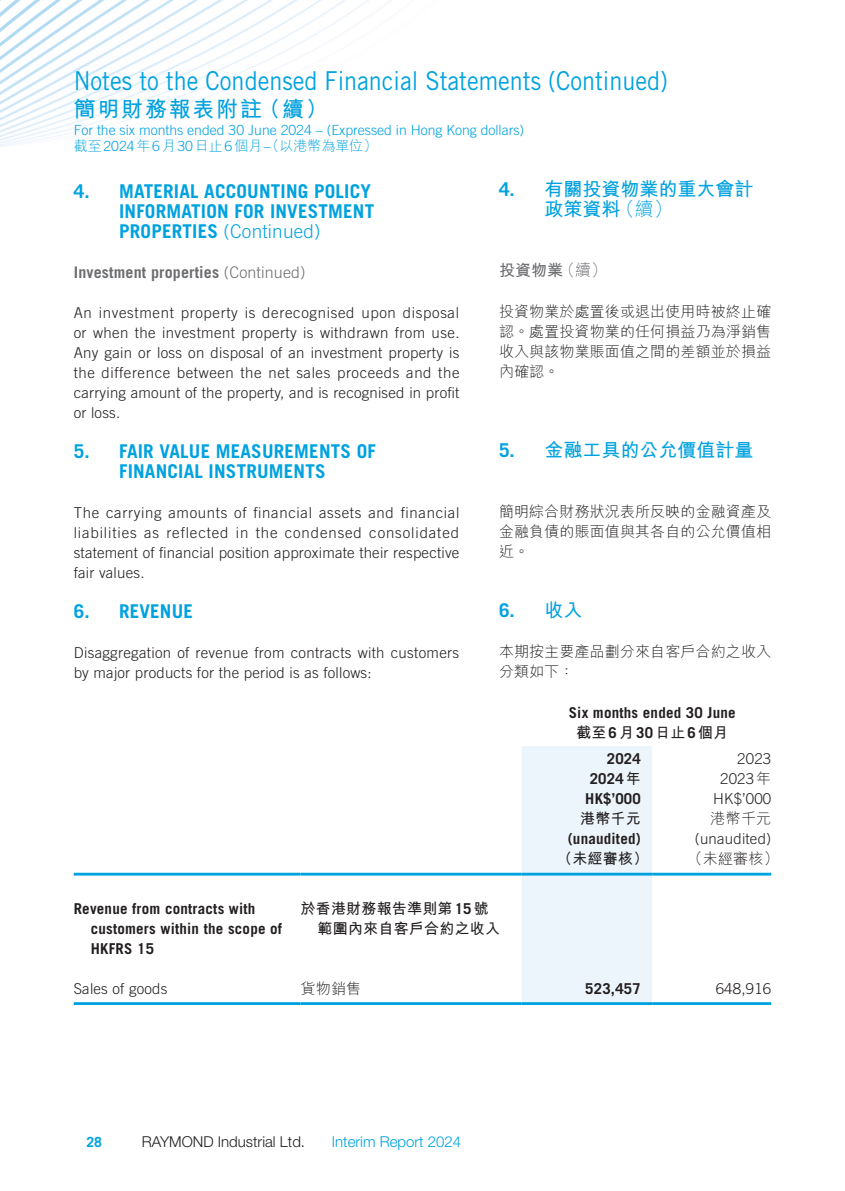
<style>
.page{position:relative;width:845px;height:1191px;background:#fff}
.page>*{position:absolute;margin:0;border:0;box-sizing:border-box;transform-origin:0 0}
.t1{font:26px "Trade Gothic LT Std";color:#00a2df;scale:.9 1}
.t2{font:700 22px "M Hei HK";letter-spacing:.08em;color:#00a2df}
.t3{font:700 19px/20px "Trade Gothic LT Std";letter-spacing:.01em;color:#00a2df}
.t4{font:700 19px/20px "M Hei HK";color:#00a2df}
.t5{font:700 16px "Trade Gothic LT Std";letter-spacing:.01em;color:#6c6d70}
.t6{font:700 16px "M Hei HK";color:#6c6d70}
.t7{font:300 15px/20px "Trade Gothic LT Std";letter-spacing:.015em;color:#231f20;text-align:justify}
.t8{font:300 15px/20px "M Hei HK";letter-spacing:.01em;color:#231f20;text-align:justify}
.t9{font:700 15px/20px "Trade Gothic LT Std";letter-spacing:.015em;color:#231f20}
.t10{font:700 15px/20px "M Hei HK";letter-spacing:.015em;color:#231f20}
.t11{font:300 15px "Helvetica Neue LT Pro";color:#231f20}
.t12{font:300 15px "Helvetica Neue LT Pro";color:#00a2df}
.t13{font:300 14px "Trade Gothic LT Std";color:#00a2df}
.t14{font:300 14px "M Hei HK";color:#00a2df}
.t15{font:700 14px "Trade Gothic LT Std";color:#00a2df}
.s1{font-family:"Trade Gothic LT Std"}
.s2{font-weight:300}
.s3{font-family:"M Hei HK"}
</style>
<div class="page">
<img style="left:0;top:0;width:772px;height:1005px">
<div style="left:522px;top:746px;width:130px;height:256px;background:#edf5fc"></div>
<hr style="left:74px;top:872px;width:226px;height:3px;background:#00a2df">
<hr style="left:300px;top:872px;width:222px;height:3px;background:#00a2df">
<hr style="left:522px;top:872px;width:130px;height:3px;background:#00a2df">
<hr style="left:652px;top:872px;width:119px;height:3px;background:#00a2df">
<hr style="left:74px;top:1002px;width:226px;height:3px;background:#00a2df">
<hr style="left:300px;top:1002px;width:222px;height:3px;background:#00a2df">
<hr style="left:522px;top:1002px;width:130px;height:3px;background:#00a2df">
<hr style="left:652px;top:1002px;width:119px;height:3px;background:#00a2df">
<h1 class="t1" style="left:74px;top:65px;width:662px">Notes to the Condensed Financial Statements (Continued)</h1>
<h2 class="t2" style="left:74px;top:93px;width:256px">簡明財務報表附註（續）</h2>
<p class="t13" style="left:74px;top:121px;width:452px">For the six months ended 30 June 2024 – (Expressed in Hong Kong dollars)</p>
<p class="t14" style="left:74px;top:136px;width:305px">截至<span class="s1">2024</span>年<span class="s1">6</span>月<span class="s1">30</span>日止<span class="s1">6</span>個月<span class="s1">–</span>（以港幣為單位）</p>
<p class="t3" style="left:119px;top:181px;width:256px;text-indent:-45px">4. MATERIAL ACCOUNTING POLICY<br>INFORMATION FOR INVESTMENT<br>PROPERTIES <span class="s2">(Continued)</span></p>
<p class="t5" style="left:74px;top:262px;width:233px">Investment properties <span class="s2">(Continued)</span></p>
<p class="t7" style="left:74px;top:302px;width:387px">An investment property is derecognised upon disposal or when the investment property is withdrawn from use.<br>Any gain or loss on disposal of an investment property is the difference between the net sales proceeds and the carrying amount of the property, and is recognised in profit or loss.</p>
<p class="t3" style="left:74px;top:441px;width:304px;text-align:center">5. FAIR VALUE MEASUREMENTS OF<br>FINANCIAL INSTRUMENTS</p>
<p class="t7" style="left:74px;top:502px;width:387px">The carrying amounts of financial assets and financial liabilities as reflected in the condensed consolidated statement of financial position approximate their respective fair values.</p>
<p class="t3" style="left:74px;top:601px;width:121px">6. REVENUE</p>
<p class="t7" style="left:74px;top:642px;width:387px">Disaggregation of revenue from contracts with customers by major products for the period is as follows:</p>
<p class="t9" style="left:569px;top:702px;width:168px">Six months ended 30 June</p>
<p class="t10" style="left:576px;top:721px;width:153px">截至<span class="s1">6</span>月<span class="s1">30</span>日止<span class="s1">6</span>個月</p>
<p class="t9" style="left:607px;top:748px;width:36px">2024</p>
<p class="t7" style="left:737px;top:748px;width:36px">2023</p>
<p class="t9" style="left:589px;top:768px;width:53px">2024<span class="s3">年</span></p>
<p class="t7" style="left:720px;top:768px;width:53px">2023<span class="s3">年</span></p>
<p class="t9" style="left:585px;top:788px;width:57px">HK$’000</p>
<p class="t7" style="left:713px;top:788px;width:60px">HK$’000</p>
<p class="t10" style="left:580px;top:807px;width:62px">港幣千元</p>
<p class="t8" style="left:710px;top:808px;width:62px">港幣千元</p>
<p class="t9" style="left:568px;top:828px;width:75px">(unaudited)</p>
<p class="t7" style="left:695px;top:828px;width:78px">(unaudited)</p>
<p class="t10" style="left:557px;top:847px;width:93px">（未經審核）</p>
<p class="t8" style="left:687px;top:848px;width:93px">（未經審核）</p>
<p class="t9" style="left:91px;top:898px;width:193px;text-indent:-17px">Revenue from contracts with customers within the scope of<br>HKFRS 15</p>
<p class="t10" style="left:317px;top:897px;width:184px;text-indent:-17px">於香港財務報告準則第<span class="s1">15</span>號範圍內來自客戶合約之收入</p>
<p class="t7" style="left:74px;top:978px;width:95px">Sales of goods</p>
<p class="t8" style="left:300px;top:977px;width:62px">貨物銷售</p>
<p class="t9" style="left:585px;top:978px;width:57px">523,457</p>
<p class="t7" style="left:715px;top:978px;width:57px">648,916</p>
<p class="t4" style="left:544px;top:178px;width:210px;text-indent:-45px"><span class="s1">4.</span> 有關投資物業的重大會計政策資料<span class="s2">（續）</span></p>
<p class="t6" style="left:499px;top:259px;width:109px">投資物業<span class="s2">（續）</span></p>
<p class="t8" style="left:499px;top:300px;width:274px">投資物業於處置後或退出使用時被終止確認。處置投資物業的任何損益乃為淨銷售收入與該物業賬面值之間的差額並於損益內確認。</p>
<p class="t4" style="left:499px;top:438px;width:256px"><span class="s1">5.</span> 金融工具的公允價值計量</p>
<p class="t8" style="left:499px;top:500px;width:274px">簡明綜合財務狀況表所反映的金融資產及金融負債的賬面值與其各自的公允價值相近。</p>
<p class="t3" style="left:499px;top:599px;width:85px">6. <span class="s3">收入</span></p>
<p class="t8" style="left:499px;top:640px;width:274px">本期按主要產品劃分來自客戶合約之收入分類如下：</p>
<p class="t15" style="left:86px;top:1133px;width:17px">28</p>
<p class="t11" style="left:142px;top:1132px;width:165px">RAYMOND Industrial Ltd.</p>
<p class="t12" style="left:332px;top:1132px;width:131px">Interim Report 2024</p>
</div>
